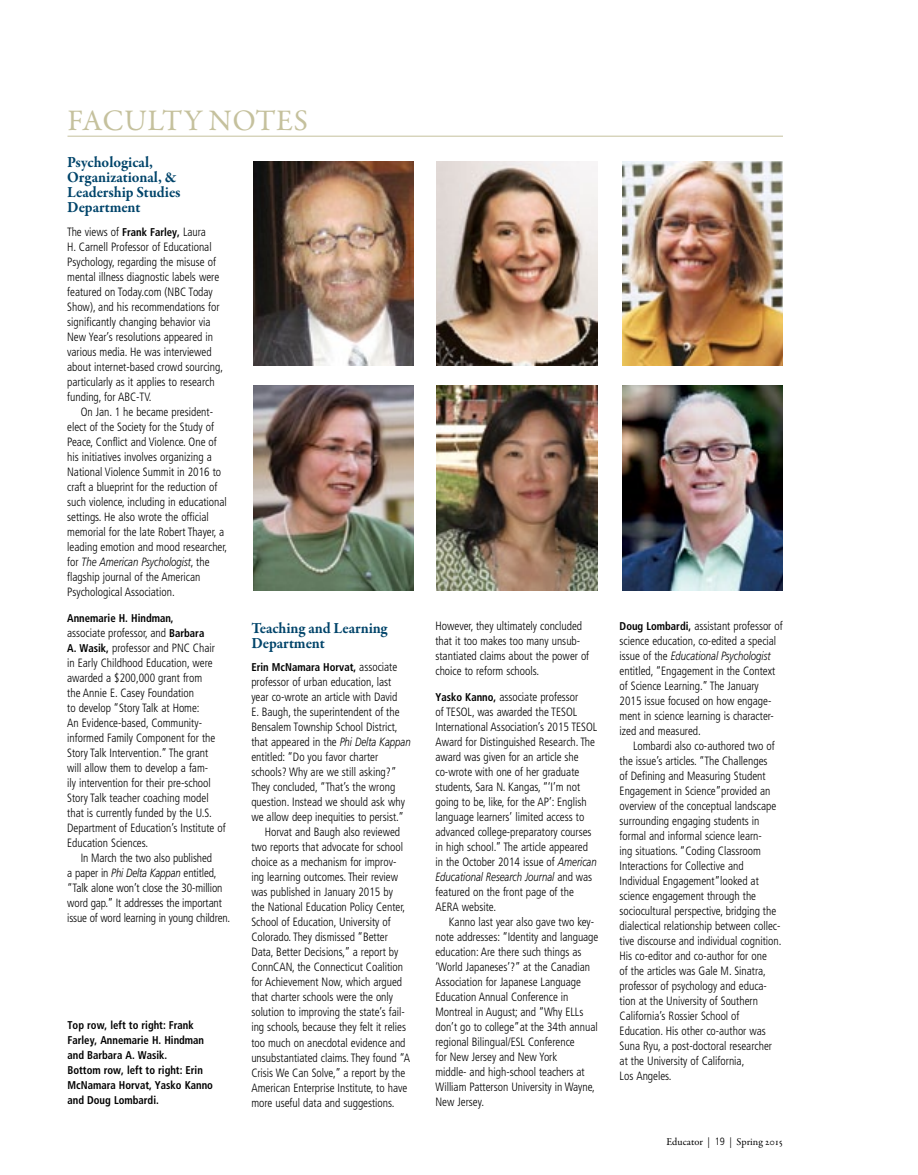
<style>
.page{position:relative;width:918px;height:1175px;background:#fff}
.page>*{position:absolute;margin:0;border:0;box-sizing:border-box;transform-origin:0 0}
.t1{font:30px "Garamond Premr Pro";letter-spacing:.015em;color:#c5c19d}
.t2{font:700 15.75px/15px "Garamond Premr Pro";color:#00446a;scale:.95 1}
.t3{font:300 condensed 12px/15px "Frutiger LT Std";color:#000;scale:.95 1}
.t4{font:700 condensed 11.25px/15px "Frutiger LT Std";color:#000;scale:.95 1}
.t5{font:10.5px "Garamond Premr Pro";color:#000}
.s1{font-weight:700;font-size:11.25px}
.s2{font-style:italic;font-stretch:normal}
.s3{font-weight:300;font-size:12px}
.s4{font-family:"Helvetica Neue LT Std";font-weight:100;font-size:15px}
.s5{font-family:"Frutiger LT Std";font-weight:300;font-stretch:condensed}
</style>
<div class="page">
<hr style="left:68px;top:136px;width:715px;height:1px;background:#c5c19d">
<img style="left:437px;top:385px;width:161px;height:205px">
<img style="left:622px;top:385px;width:161px;height:205px">
<img style="left:253px;top:385px;width:161px;height:205px">
<img style="left:253px;top:162px;width:161px;height:203px">
<img style="left:437px;top:162px;width:161px;height:203px">
<img style="left:622px;top:162px;width:161px;height:203px">
<h2 class="t1" style="left:68px;top:102px;width:242px">FACULTY NOTES</h2>
<h3 class="t2" style="left:67px;top:155px;width:121px">Psychological,<br>Organizational, &amp;<br>Leadership Studies<br>Department</h3>
<p class="t3" style="left:67px;top:224px;width:166px">The views of <span class="s1">Frank Farley,</span> Laura<br>H. Carnell Professor of Educational Psychology, regarding the misuse of mental illness diagnostic labels were featured on Today.com (NBC Today Show), and his recommendations for significantly changing behavior via New Year’s resolutions appeared in various media. He was interviewed about internet-based crowd sourcing, particularly as it applies to research funding, for ABC-TV.</p>
<p class="t3" style="left:67px;top:404px;width:170px;text-indent:13px">On Jan. 1 he became president&shy;elect of the Society for the Study of Peace, Conflict and Violence. One of his initiatives involves organizing a National Violence Summit in 2016 to craft a blueprint for the reduction of such violence, including in educational settings. He also wrote the official memorial for the late Robert Thayer, a leading emotion and mood researcher, for <span class="s2">The American Psychologist</span>, the flagship journal of the American Psychological Association.</p>
<p class="t4" style="left:67px;top:610px;width:114px">Annemarie H. Hindman,</p>
<p class="t3" style="left:67px;top:625px;width:168px">associate professor, and <span class="s1">Barbara<br>A. Wasik,</span> professor and PNC Chair<br>in Early Childhood Education, were awarded a $200,000 grant from<br>the Annie E. Casey Foundation<br>to develop “Story Talk at Home:<br>An Evidence-based, Community&shy;informed Family Component for the Story Talk Intervention.” The grant will allow them to develop a fam-<br>ily intervention for their pre-school Story Talk teacher coaching model that is currently funded by the U.S.<br>Department of Education’s Institute of Education Sciences.</p>
<p class="t3" style="left:67px;top:850px;width:173px;text-indent:14px">In March the two also published<br>a paper in <span class="s2">Phi Delta Kappan</span> entitled, “Talk alone won’t close the 30-million word gap.” It addresses the important issue of word learning in young children.</p>
<p class="t4" style="left:68px;top:1017px;width:155px">Top row, left to right: Frank<br>Farley, Annemarie H. Hindman and Barbara A. Wasik.<br>Bottom row, left to right: Erin<br>McNamara Horvat, Yasko Kanno and Doug Lombardi.</p>
<h3 class="t2" style="left:251px;top:620px;width:145px">Teaching and Learning<br>Department</h3>
<p class="t4" style="left:251px;top:660px;width:155px">Erin McNamara Horvat, <span class="s3">associate</span></p>
<p class="t3" style="left:251px;top:675px;width:169px">professor of urban education, last year co-wrote an article with David<br>E. Baugh, the superintendent of the Bensalem Township School District, that appeared in the <span class="s2">Phi Delta Kappan </span>entitled: “Do you favor charter schools? Why are we still asking?” They concluded, “That’s the wrong question. Instead we should ask why we allow deep inequities to persist.”</p>
<p class="t3" style="left:251px;top:825px;width:169px;text-indent:13px">Horvat and Baugh also reviewed two reports that advocate for school choice as a mechanism for improv&shy;ing learning outcomes. Their review was published in January 2015 by<br>the National Education Policy Center, School of Education, University of Colorado. They dismissed “Better Data, Better Decisions,” a report by ConnCAN, the Connecticut Coalition for Achievement Now, which argued that charter schools were the only solution to improving the state’s fail&shy;ing schools, because they felt it relies too much on anecdotal evidence and unsubstantiated claims. They found “A Crisis We Can Solve,” a report by the American Enterprise Institute, to have more useful data and suggestions.</p>
<p class="t3" style="left:435px;top:619px;width:163px">However, they ultimately concluded that it too makes too many unsub&shy;stantiated claims about the power of choice to reform schools.</p>
<p class="t3" style="left:435px;top:689px;width:172px"><span class="s1">Yasko Kanno,</span> associate professor<br>of TESOL, was awarded the TESOL International Association’s 2015 TESOL Award for Distinguished Research. The award was given for an article she co-wrote with one of her graduate students, Sara N. Kangas, “‘I’m not going to be, like, for the AP’: English language learners’ limited access to advanced college-preparatory courses in high school.” The article appeared in the October 2014 issue of <span class="s2">American Educational Research Journal</span> and was featured on the front page of the AERA website.</p>
<p class="t3" style="left:435px;top:914px;width:173px;text-indent:13px">Kanno last year also gave two key&shy;note addresses: “Identity and language education: Are there such things as ‘World Japaneses’?” at the Canadian Association for Japanese Language Education Annual Conference in Montreal in August; and “Why ELLs don’t go to college”at the 34th annual regional Bilingual/ESL Conference<br>for New Jersey and New York<br>middle- and high-school teachers at William Patterson University in Wayne, New Jersey.</p>
<p class="t3" style="left:620px;top:619px;width:173px"><span class="s1">Doug Lombardi,</span> assistant professor of science education, co-edited a special issue of the <span class="s2">Educational Psychologist </span>entitled, “Engagement in the Context of Science Learning.” The January 2015 issue focused on how engage&shy;ment in science learning is character&shy;ized and measured.</p>
<p class="t3" style="left:620px;top:739px;width:172px;text-indent:13px">Lombardi also co-authored two of the issue’s articles. “The Challenges<br>of Defining and Measuring Student Engagement in Science”provided an overview of the conceptual landscape surrounding engaging students in formal and informal science learn-<br>ing situations. “Coding Classroom Interactions for Collective and Individual Engagement”looked at science engagement through the sociocultural perspective, bridging the dialectical relationship between collec&shy;tive discourse and individual cognition.<br>His co-editor and co-author for one<br>of the articles was Gale M. Sinatra, professor of psychology and educa&shy;tion at the University of Southern California’s Rossier School of Education. His other co-author was Suna Ryu, a post-doctoral researcher at the University of California,<br>Los Angeles.</p>
<p class="t5" style="left:666px;top:1135px;width:118px">Educator <span class="s4">l</span> <span class="s5">19</span> <span class="s4">l</span> Spring 2015</p>
</div>
